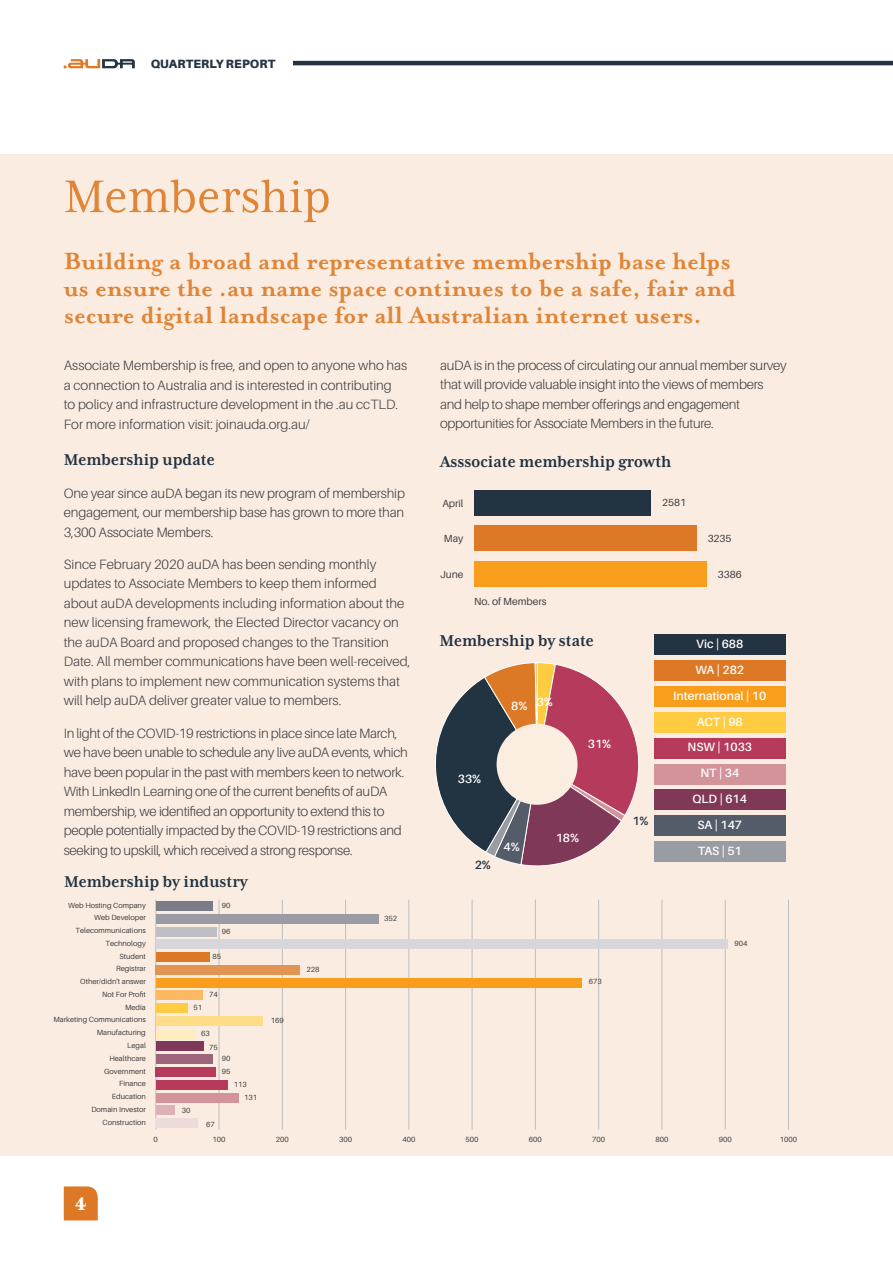
<style>
.page{position:relative;width:893px;height:1263px;background:#fff}
.page>*{position:absolute;margin:0;border:0;box-sizing:border-box;transform-origin:0 0}
.t1{font:52.5px "Mrs Eaves XL Serif Nar OT";color:#e08436}
.t2{font:700 27px/27px "Mrs Eaves OT";color:#e08436}
.t3{font:800 21px "Mrs Eaves XL Serif Nar OT";color:#fff}
.t4{font:700 18px "Mrs Eaves XL Serif Nar OT";color:#233342}
.t5{font:300 13.5px/19.5px "Aileron";letter-spacing:-.01em;color:#414042}
.t6{font:600 12px/26px "Aileron";color:#fff;text-align:center}
.t7{font:900 12px "Aileron";letter-spacing:.01em;color:#233342}
.t8{font:600 12px "Aileron";color:#233342}
.t9{font:10.35px "Aileron";letter-spacing:-.005em;color:#414042}
.t10{font:7.5px "Aileron";letter-spacing:-.005em;color:#414042}
</style>
<div class="page">
<div style="left:0;top:154px;width:893px;height:1002px;background:#faece0"></div>
<hr style="left:293px;top:61px;width:600px;height:4px;background:#233342">
<svg style="left:64px;top:59px;width:71px;height:9px"></svg>
<svg style="left:64px;top:1186px;width:34px;height:34px"></svg>
<div style="left:654px;top:634px;width:132px;height:21px;background:#233342"></div>
<div style="left:654px;top:660px;width:132px;height:21px;background:#dd7926"></div>
<div style="left:654px;top:686px;width:132px;height:21px;background:#f99d1c"></div>
<div style="left:654px;top:712px;width:132px;height:21px;background:#ffcc41"></div>
<div style="left:654px;top:738px;width:132px;height:20px;background:#b53a5b"></div>
<div style="left:654px;top:764px;width:132px;height:20px;background:#d2939b"></div>
<div style="left:654px;top:790px;width:132px;height:20px;background:#803859"></div>
<div style="left:654px;top:816px;width:132px;height:20px;background:#555c69"></div>
<div style="left:654px;top:841px;width:132px;height:21px;background:#9a9ca4"></div>
<hr style="left:156px;top:899px;width:1px;height:230px;background:#bcbec0">
<hr style="left:219px;top:899px;width:1px;height:230px;background:#bcbec0">
<hr style="left:282px;top:899px;width:1px;height:230px;background:#bcbec0">
<hr style="left:345px;top:899px;width:1px;height:230px;background:#bcbec0">
<hr style="left:409px;top:899px;width:1px;height:230px;background:#bcbec0">
<hr style="left:472px;top:899px;width:1px;height:230px;background:#bcbec0">
<hr style="left:535px;top:899px;width:1px;height:230px;background:#bcbec0">
<hr style="left:598px;top:899px;width:1px;height:230px;background:#bcbec0">
<hr style="left:662px;top:899px;width:1px;height:230px;background:#bcbec0">
<hr style="left:725px;top:899px;width:1px;height:230px;background:#bcbec0">
<hr style="left:788px;top:899px;width:1px;height:230px;background:#bcbec0">
<div style="left:156px;top:901px;width:57px;height:9px;background:#7a7c87"></div>
<div style="left:156px;top:914px;width:222px;height:9px;background:#9a9ba4"></div>
<div style="left:156px;top:927px;width:61px;height:9px;background:#bebec4"></div>
<div style="left:156px;top:940px;width:572px;height:9px;background:#d7d6da"></div>
<div style="left:156px;top:952px;width:54px;height:10px;background:#db7927"></div>
<div style="left:156px;top:965px;width:144px;height:9px;background:#e29452"></div>
<div style="left:156px;top:978px;width:426px;height:9px;background:#f99d1c"></div>
<div style="left:156px;top:991px;width:47px;height:9px;background:#fcb862"></div>
<div style="left:156px;top:1003px;width:32px;height:10px;background:#ffcc41"></div>
<div style="left:156px;top:1016px;width:107px;height:9px;background:#ffdc87"></div>
<div style="left:156px;top:1029px;width:40px;height:9px;background:#ffecc1"></div>
<div style="left:156px;top:1042px;width:47px;height:9px;background:#803859"></div>
<div style="left:156px;top:1055px;width:57px;height:9px;background:#9d657c"></div>
<div style="left:156px;top:1067px;width:60px;height:9px;background:#b53a5b"></div>
<div style="left:156px;top:1080px;width:71px;height:9px;background:#b53a5b"></div>
<div style="left:156px;top:1093px;width:83px;height:9px;background:#d2939b"></div>
<div style="left:156px;top:1106px;width:19px;height:9px;background:#ddb1b5"></div>
<div style="left:156px;top:1118px;width:42px;height:10px;background:#eddada"></div>
<svg style="left:435px;top:662px;width:204px;height:205px"></svg>
<div style="left:497px;top:724px;width:81px;height:81px;background:#fbede0;border-radius:50%"></div>
<div style="left:474px;top:490px;width:177px;height:26px;background:#233342"></div>
<div style="left:474px;top:526px;width:222px;height:25px;background:#dd7926"></div>
<div style="left:474px;top:561px;width:233px;height:26px;background:#f99d1c"></div>
<p class="t7" style="left:151px;top:56px;width:126px">QUARTERLY REPORT</p>
<h1 class="t1" style="left:64px;top:170px;width:268px">Membership</h1>
<h2 class="t2" style="left:64px;top:248px;width:674px">Building a broad and representative membership base helps us ensure the .au name space continues to be a safe, fair and secure digital landscape for all Australian internet users.</h2>
<p class="t5" style="left:64px;top:356px;width:345px">Associate Membership is free, and open to anyone who has a connection to Australia and is interested in contributing<br>to policy and infrastructure development in the .au ccTLD.<br>For more information visit: joinauda.org.au/</p>
<h3 class="t4" style="left:64px;top:451px;width:152px">Membership update</h3>
<p class="t5" style="left:64px;top:483px;width:343px;text-align:justify">One year since auDA began its new program of membership engagement, our membership base has grown to more than 3,300 Associate Members.</p>
<p class="t5" style="left:64px;top:554px;width:348px">Since February 2020 auDA has been sending monthly updates to Associate Members to keep them informed about auDA developments including information about the new licensing framework, the Elected Director vacancy on the auDA Board and proposed changes to the Transition Date. All member communications have been well-received, with plans to implement new communication systems that will help auDA deliver greater value to members.</p>
<p class="t5" style="left:64px;top:723px;width:346px">In light of the COVID-19 restrictions in place since late March, we have been unable to schedule any live auDA events, which have been popular in the past with members keen to network.<br>With LinkedIn Learning one of the current benefits of auDA membership, we identified an opportunity to extend this to people potentially impacted by the COVID-19 restrictions and seeking to upskill, which received a strong response.</p>
<p class="t5" style="left:440px;top:356px;width:348px">auDA is in the process of circulating our annual member survey that will provide valuable insight into the views of members and help to shape member offerings and engagement opportunities for Associate Members in the future.</p>
<h3 class="t4" style="left:440px;top:453px;width:233px">Asssociate membership growth</h3>
<p class="t9" style="left:662px;top:497px;width:25px">2581</p>
<p class="t9" style="left:442px;top:497px;width:23px">April</p>
<p class="t9" style="left:708px;top:533px;width:25px">3235</p>
<p class="t9" style="left:718px;top:569px;width:25px">3386</p>
<p class="t9" style="left:444px;top:533px;width:21px">May</p>
<p class="t9" style="left:440px;top:569px;width:25px">June</p>
<p class="t9" style="left:474px;top:596px;width:74px">No. of Members</p>
<h3 class="t4" style="left:439px;top:631px;width:156px">Membership by state</h3>
<p class="t6" style="left:673px;top:631px;width:94px">Vic | 688<br>WA | 282<br>International | 10<br>ACT | 98<br>NSW | 1033<br>NT | 34<br>QLD | 614<br>SA | 147<br>TAS | 51</p>
<p class="t6" style="left:511px;top:691px;width:43px">8% 3%</p>
<p class="t6" style="left:588px;top:731px;width:25px">31%</p>
<p class="t6" style="left:458px;top:766px;width:25px">33%</p>
<p class="t8" style="left:632px;top:814px;width:18px">1%</p>
<p class="t6" style="left:556px;top:825px;width:25px">18%</p>
<p class="t6" style="left:504px;top:834px;width:18px">4%</p>
<h3 class="t4" style="left:64px;top:873px;width:185px">Membership by industry</h3>
<p class="t10" style="left:68px;top:901px;width:79px">Web Hosting Company</p>
<p class="t10" style="left:222px;top:901px;width:10px">90</p>
<p class="t10" style="left:94px;top:913px;width:53px">Web Developer</p>
<p class="t10" style="left:76px;top:926px;width:72px">Telecommunications</p>
<p class="t10" style="left:222px;top:927px;width:10px">96</p>
<p class="t10" style="left:106px;top:939px;width:42px">Technology</p>
<p class="t10" style="left:119px;top:952px;width:28px">Student</p>
<p class="t10" style="left:212px;top:952px;width:10px">85</p>
<p class="t10" style="left:116px;top:965px;width:31px">Registrar</p>
<p class="t10" style="left:80px;top:977px;width:67px">Other/didn't answer</p>
<p class="t10" style="left:102px;top:990px;width:45px">Not For Profit</p>
<p class="t10" style="left:209px;top:990px;width:10px">74</p>
<p class="t10" style="left:125px;top:1003px;width:22px">Media</p>
<p class="t10" style="left:193px;top:1003px;width:10px">51</p>
<p class="t10" style="left:53px;top:1016px;width:94px">Marketing Communications</p>
<p class="t10" style="left:97px;top:1028px;width:51px">Manufacturing</p>
<p class="t10" style="left:201px;top:1029px;width:10px">63</p>
<p class="t10" style="left:127px;top:1041px;width:20px">Legal</p>
<p class="t10" style="left:209px;top:1043px;width:10px">75</p>
<p class="t10" style="left:109px;top:1054px;width:38px">Healthcare</p>
<p class="t10" style="left:222px;top:1054px;width:10px">90</p>
<p class="t10" style="left:104px;top:1067px;width:43px">Government</p>
<p class="t10" style="left:222px;top:1067px;width:10px">95</p>
<p class="t10" style="left:119px;top:1079px;width:28px">Finance</p>
<p class="t10" style="left:234px;top:1080px;width:14px">113</p>
<p class="t10" style="left:112px;top:1092px;width:36px">Education</p>
<p class="t10" style="left:244px;top:1093px;width:14px">131</p>
<p class="t10" style="left:91px;top:1105px;width:56px">Domain Investor</p>
<p class="t10" style="left:182px;top:1106px;width:10px">30</p>
<p class="t10" style="left:103px;top:1118px;width:45px">Construction</p>
<p class="t10" style="left:206px;top:1120px;width:10px">67</p>
<p class="t10" style="left:271px;top:1017px;width:14px">169</p>
<p class="t10" style="left:307px;top:965px;width:14px">228</p>
<p class="t10" style="left:384px;top:914px;width:14px">352</p>
<p class="t8" style="left:475px;top:858px;width:18px">2%</p>
<p class="t10" style="left:589px;top:978px;width:14px">673</p>
<p class="t10" style="left:734px;top:940px;width:14px">904</p>
<h3 class="t3" style="left:75px;top:1193px;width:13px">4</h3>
<p class="t10" style="left:154px;top:1135px;width:6px">0</p>
<p class="t10" style="left:213px;top:1135px;width:14px">100</p>
<p class="t10" style="left:276px;top:1135px;width:14px">200</p>
<p class="t10" style="left:339px;top:1135px;width:14px">300</p>
<p class="t10" style="left:402px;top:1135px;width:14px">400</p>
<p class="t10" style="left:466px;top:1135px;width:14px">500</p>
<p class="t10" style="left:529px;top:1135px;width:14px">600</p>
<p class="t10" style="left:592px;top:1135px;width:14px">700</p>
<p class="t10" style="left:655px;top:1135px;width:14px">800</p>
<p class="t10" style="left:719px;top:1135px;width:14px">900</p>
<p class="t10" style="left:780px;top:1135px;width:19px">1000</p>
</div>
